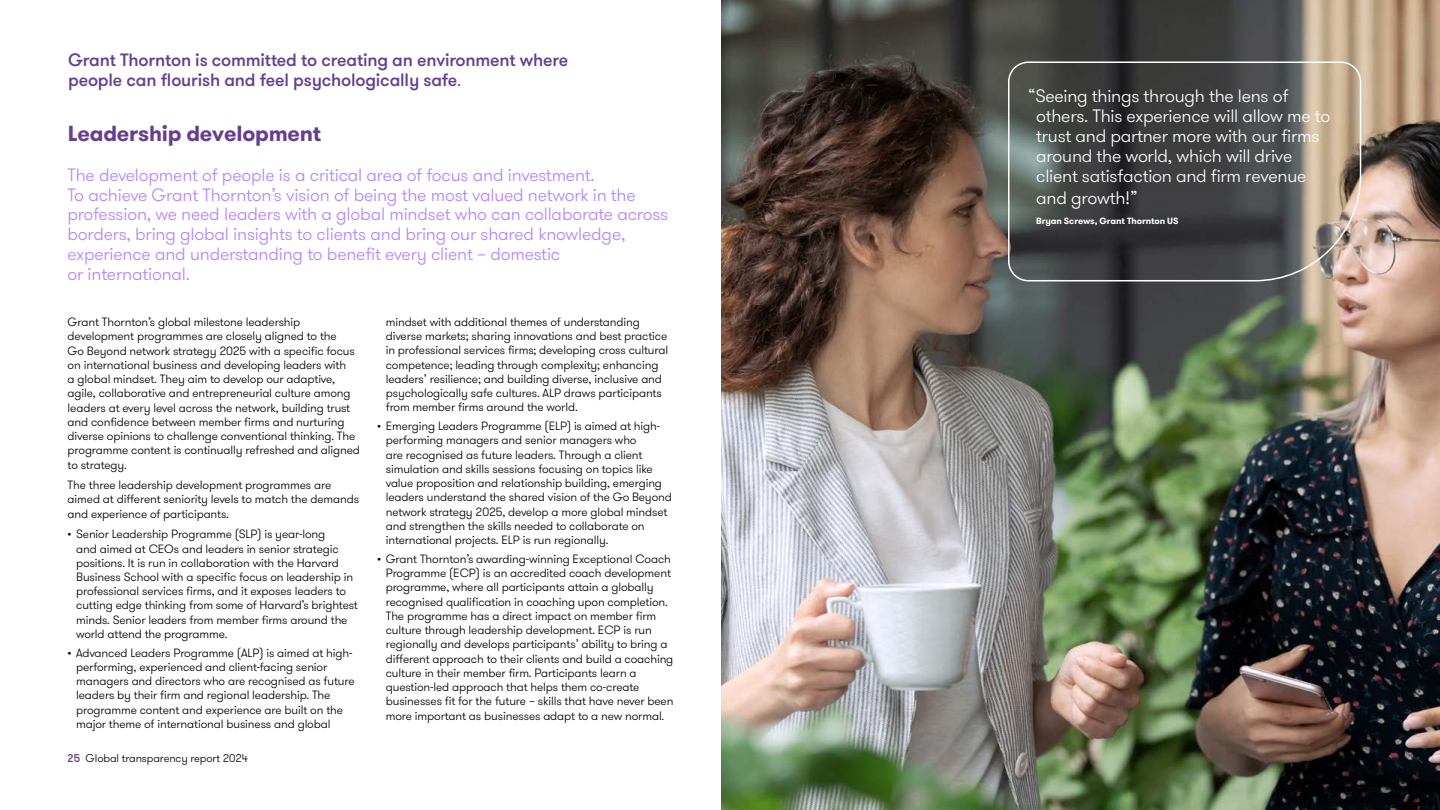
<style>
.page{position:relative;width:1440px;height:810px;background:#fff}
.page>*{position:absolute;margin:0;border:0;box-sizing:border-box;transform-origin:0 0}
.t1{font:700 21.75px "GT Walsheim Pro";letter-spacing:-.01em;color:#643f90}
.t2{font:300 18px/20px "GT Walsheim Pro Combined";letter-spacing:-.015em;color:#fff}
.t3{font:300 17.85px/19.8px "GT Walsheim Pro Combined";letter-spacing:-.01em;color:#b485fc}
.t4{font:500 17.85px/19.8px "GT Walsheim Pro Combined";letter-spacing:-.01em;color:#643f90}
.t5{font:300 12px/14.2px "GT Walsheim Pro Combined";letter-spacing:-.01em;color:#000}
.t6{font:300 11.25px "GT Walsheim Pro Combined";letter-spacing:-.01em;color:#000}
.t7{font:700 9px "GT Walsheim Pro";letter-spacing:-.01em;color:#fff}
.s1{font-weight:300}
.s2{font-weight:500;color:#643f90}
</style>
<div class="page">
<img style="left:721px;top:0;width:719px;height:810px">
<svg style="left:1007px;top:61px;width:355px;height:221px;background:#595755"></svg>
<h3 class="t4" style="left:68px;top:51px;width:502px">Grant Thornton is committed to creating an environment where people can flourish and feel psychologically safe<span class="s1">.</span></h3>
<h1 class="t1" style="left:68px;top:119px;width:255px">Leadership development</h1>
<p class="t3" style="left:68px;top:165px;width:602px">The development of people is a critical area of focus and investment.<br>To achieve Grant Thornton’s vision of being the most valued network in the profession, we need leaders with a global mindset who can collaborate across borders, bring global insights to clients and bring our shared knowledge, experience and understanding to benefit every client – domestic<br>or international.</p>
<p class="t5" style="left:68px;top:315px;width:294px">Grant Thornton’s global milestone leadership development programmes are closely aligned to the<br>Go Beyond network strategy 2025 with a specific focus on international business and developing leaders with<br>a global mindset. They aim to develop our adaptive, agile, collaborative and entrepreneurial culture among leaders at every level across the network, building trust and confidence between member firms and nurturing diverse opinions to challenge conventional thinking. The programme content is continually refreshed and aligned to strategy.</p>
<p class="t5" style="left:68px;top:478px;width:293px">The three leadership development programmes are aimed at different seniority levels to match the demands and experience of participants.</p>
<p class="t5" style="left:76px;top:527px;width:283px;text-indent:-9px">• Senior Leadership Programme (SLP) is year-long<br>and aimed at CEOs and leaders in senior strategic positions. It is run in collaboration with the Harvard Business School with a specific focus on leadership in professional services firms, and it exposes leaders to cutting edge thinking from some of Harvard’s brightest minds. Senior leaders from member firms around the world attend the programme.</p>
<p class="t5" style="left:76px;top:646px;width:280px;text-indent:-9px">• Advanced Leaders Programme (ALP) is aimed at high&shy;performing, experienced and client-facing senior managers and directors who are recognised as future leaders by their firm and regional leadership. The programme content and experience are built on the major theme of international business and global</p>
<p class="t6" style="left:67px;top:751px;width:182px"><span class="s2">25</span> Global transparency report 2024</p>
<p class="t5" style="left:386px;top:315px;width:284px">mindset with additional themes of understanding diverse markets; sharing innovations and best practice in professional services firms; developing cross cultural competence; leading through complexity; enhancing leaders’ resilience; and building diverse, inclusive and psychologically safe cultures. ALP draws participants from member firms around the world.</p>
<p class="t5" style="left:386px;top:419px;width:288px;text-indent:-9px">• Emerging Leaders Programme (ELP) is aimed at high&shy;performing managers and senior managers who<br>are recognised as future leaders. Through a client simulation and skills sessions focusing on topics like value proposition and relationship building, emerging leaders understand the shared vision of the Go Beyond network strategy 2025, develop a more global mindset and strengthen the skills needed to collaborate on international projects. ELP is run regionally.</p>
<p class="t5" style="left:386px;top:552px;width:289px;text-indent:-9px">• Grant Thornton’s awarding-winning Exceptional Coach Programme (ECP) is an accredited coach development programme, where all participants attain a globally recognised qualification in coaching upon completion.<br>The programme has a direct impact on member firm culture through leadership development. ECP is run regionally and develops participants’ ability to bring a different approach to their clients and build a coaching culture in their member firm. Participants learn a question-led approach that helps them co-create businesses fit for the future – skills that have never been more important as businesses adapt to a new normal.</p>
<h2 class="t2" style="left:1036px;top:86px;width:296px;text-indent:-8px">“Seeing things through the lens of others. This experience will allow me to trust and partner more with our firms around the world, which will drive client satisfaction and firm revenue</h2>
<h2 class="t2" style="left:1036px;top:188px;width:103px">and growth!”</h2>
<p class="t7" style="left:1036px;top:215px;width:144px">Bryan Screws, Grant Thornton US</p>
</div>
